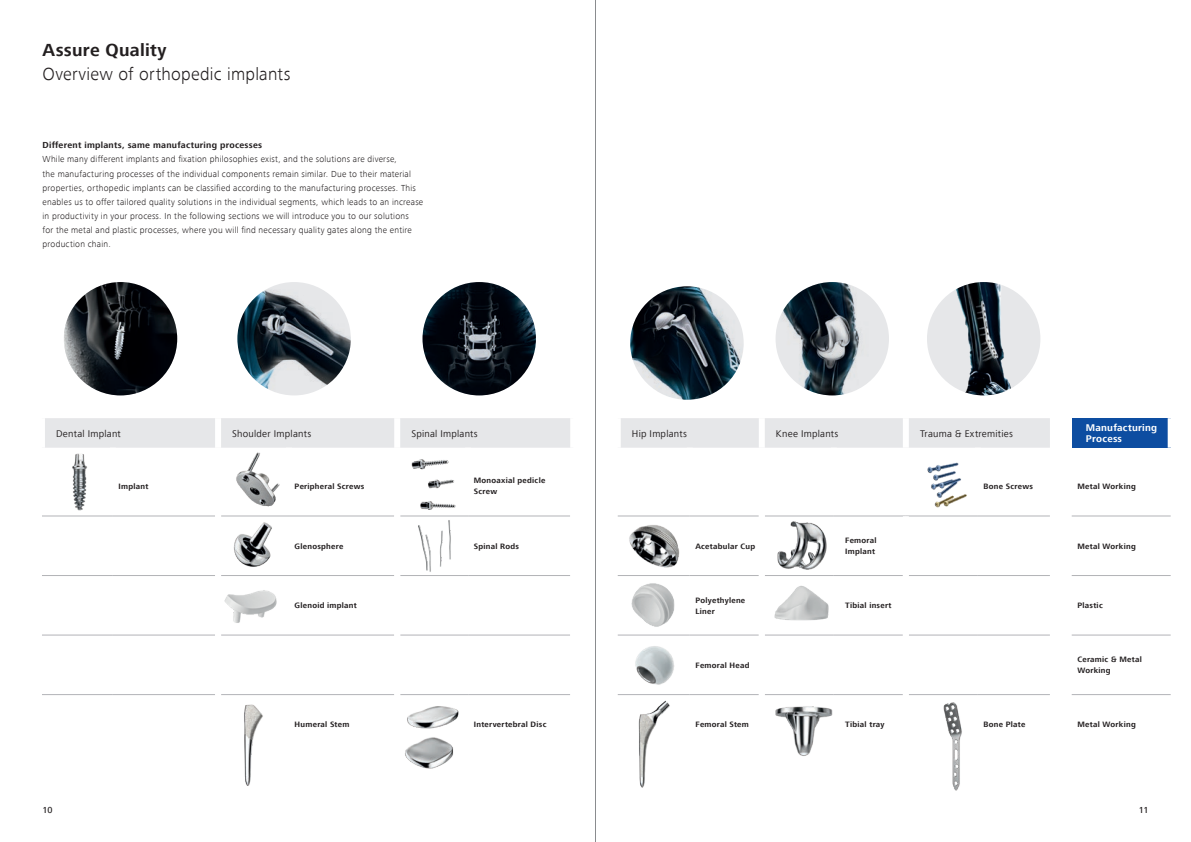
<style>
.page{position:relative;width:1191px;height:842px;background:#fff}
.page>*{position:absolute;margin:0;border:0;box-sizing:border-box;transform-origin:0 0}
.t1{font:300 18px "ZEISS Frutiger Next W1 G";letter-spacing:.015em;color:#231f20}
.t2{font:700 18px "ZEISS Frutiger Next W1 G";letter-spacing:.015em;color:#231f20}
.t3{font:10px "ZEISS Frutiger Next W1 G";letter-spacing:.025em;color:#231f20}
.t4{font:700 10px/11px "ZEISS Frutiger Next W1 G";letter-spacing:.025em;color:#fff}
.t5{font:300 9px/14.1px "ZEISS Frutiger Next W1 G";letter-spacing:.03em;color:#231f20}
.t6{font:700 9px "ZEISS Frutiger Next W1 G";letter-spacing:.03em;color:#231f20}
.t7{font:500 9px "ZEISS Frutiger Next W1 G";color:#231f20}
.t8{font:700 8px/11px "ZEISS Frutiger Next W1 G";letter-spacing:.03em;color:#231f20}
</style>
<div class="page">
<img style="left:630px;top:286px;width:113px;height:114px">
<img style="left:237px;top:282px;width:114px;height:113px">
<img style="left:775px;top:282px;width:114px;height:113px">
<img style="left:422px;top:282px;width:114px;height:113px">
<div style="left:45px;top:418px;width:1005px;height:30px;background:#e6e7e9"></div>
<div style="left:1071px;top:418px;width:99px;height:30px;background:#0d4da1"></div>
<hr style="left:42px;top:516px;width:71px;height:1px;background:#b2b3b7">
<hr style="left:113px;top:516px;width:102px;height:1px;background:#b2b3b7">
<hr style="left:221px;top:516px;width:68px;height:1px;background:#b2b3b7">
<hr style="left:289px;top:516px;width:105px;height:1px;background:#b2b3b7">
<hr style="left:400px;top:516px;width:68px;height:1px;background:#b2b3b7">
<hr style="left:468px;top:516px;width:102px;height:1px;background:#b2b3b7">
<hr style="left:618px;top:516px;width:72px;height:1px;background:#b2b3b7">
<hr style="left:690px;top:516px;width:69px;height:1px;background:#b2b3b7">
<hr style="left:765px;top:516px;width:69px;height:1px;background:#b2b3b7">
<hr style="left:834px;top:516px;width:72px;height:1px;background:#b2b3b7">
<hr style="left:906px;top:516px;width:72px;height:1px;background:#b2b3b7">
<hr style="left:978px;top:516px;width:72px;height:1px;background:#b2b3b7">
<hr style="left:1071px;top:516px;width:99px;height:1px;background:#b2b3b7">
<hr style="left:42px;top:575px;width:71px;height:1px;background:#b2b3b7">
<hr style="left:113px;top:575px;width:102px;height:1px;background:#b2b3b7">
<hr style="left:221px;top:575px;width:68px;height:1px;background:#b2b3b7">
<hr style="left:289px;top:575px;width:105px;height:1px;background:#b2b3b7">
<hr style="left:400px;top:575px;width:68px;height:1px;background:#b2b3b7">
<hr style="left:468px;top:575px;width:102px;height:1px;background:#b2b3b7">
<hr style="left:618px;top:575px;width:72px;height:1px;background:#b2b3b7">
<hr style="left:690px;top:575px;width:69px;height:1px;background:#b2b3b7">
<hr style="left:765px;top:575px;width:69px;height:1px;background:#b2b3b7">
<hr style="left:834px;top:575px;width:69px;height:1px;background:#b2b3b7">
<hr style="left:909px;top:575px;width:69px;height:1px;background:#b2b3b7">
<hr style="left:978px;top:575px;width:72px;height:1px;background:#b2b3b7">
<hr style="left:1071px;top:575px;width:99px;height:1px;background:#b2b3b7">
<hr style="left:42px;top:635px;width:71px;height:1px;background:#b2b3b7">
<hr style="left:113px;top:635px;width:102px;height:1px;background:#b2b3b7">
<hr style="left:221px;top:635px;width:68px;height:1px;background:#b2b3b7">
<hr style="left:289px;top:635px;width:105px;height:1px;background:#b2b3b7">
<hr style="left:400px;top:635px;width:68px;height:1px;background:#b2b3b7">
<hr style="left:468px;top:635px;width:102px;height:1px;background:#b2b3b7">
<hr style="left:618px;top:635px;width:72px;height:1px;background:#b2b3b7">
<hr style="left:690px;top:635px;width:69px;height:1px;background:#b2b3b7">
<hr style="left:765px;top:635px;width:69px;height:1px;background:#b2b3b7">
<hr style="left:834px;top:635px;width:69px;height:1px;background:#b2b3b7">
<hr style="left:909px;top:635px;width:69px;height:1px;background:#b2b3b7">
<hr style="left:978px;top:635px;width:72px;height:1px;background:#b2b3b7">
<hr style="left:1071px;top:635px;width:99px;height:1px;background:#b2b3b7">
<hr style="left:42px;top:694px;width:71px;height:1px;background:#b2b3b7">
<hr style="left:113px;top:694px;width:102px;height:1px;background:#b2b3b7">
<hr style="left:221px;top:694px;width:68px;height:1px;background:#b2b3b7">
<hr style="left:289px;top:694px;width:105px;height:1px;background:#b2b3b7">
<hr style="left:400px;top:694px;width:68px;height:1px;background:#b2b3b7">
<hr style="left:468px;top:694px;width:102px;height:1px;background:#b2b3b7">
<hr style="left:618px;top:694px;width:72px;height:1px;background:#b2b3b7">
<hr style="left:690px;top:694px;width:69px;height:1px;background:#b2b3b7">
<hr style="left:765px;top:694px;width:69px;height:1px;background:#b2b3b7">
<hr style="left:834px;top:694px;width:69px;height:1px;background:#b2b3b7">
<hr style="left:909px;top:694px;width:69px;height:1px;background:#b2b3b7">
<hr style="left:978px;top:694px;width:72px;height:1px;background:#b2b3b7">
<hr style="left:1071px;top:694px;width:99px;height:1px;background:#b2b3b7">
<div style="left:215px;top:418px;width:6px;height:30px;background:#fff"></div>
<div style="left:394px;top:418px;width:6px;height:30px;background:#fff"></div>
<div style="left:570px;top:418px;width:6px;height:30px;background:#fff"></div>
<div style="left:615px;top:418px;width:6px;height:30px;background:#fff"></div>
<div style="left:759px;top:418px;width:6px;height:30px;background:#fff"></div>
<div style="left:903px;top:418px;width:6px;height:30px;background:#fff"></div>
<div style="left:1167px;top:418px;width:6px;height:30px;background:#fff"></div>
<div style="left:903px;top:516px;width:6px;height:59px;background:#fff"></div>
<img style="left:927px;top:282px;width:113px;height:113px;border-radius:57px">
<img style="left:400px;top:439px;width:57px;height:71px">
<img style="left:405px;top:706px;width:54px;height:63px">
<img style="left:413px;top:515px;width:46px;height:57px">
<img style="left:72px;top:453px;width:15px;height:57px">
<img style="left:943px;top:694px;width:35px;height:97px">
<img style="left:909px;top:447px;width:67px;height:61px">
<img style="left:638px;top:700px;width:32px;height:88px">
<img style="left:635px;top:646px;width:39px;height:39px">
<img style="left:631px;top:583px;width:44px;height:44px">
<img style="left:629px;top:525px;width:51px;height:43px">
<img style="left:775px;top:706px;width:57px;height:50px">
<img style="left:774px;top:585px;width:55px;height:36px">
<img style="left:777px;top:521px;width:50px;height:48px">
<img style="left:244px;top:704px;width:19px;height:82px">
<img style="left:224px;top:590px;width:53px;height:33px">
<img style="left:233px;top:522px;width:39px;height:45px">
<img style="left:236px;top:452px;width:44px;height:55px">
<img style="left:64px;top:282px;width:113px;height:113px;border-radius:57px">
<hr style="left:595px;top:0;width:1px;height:842px;background:#8a8c8f">
<h1 class="t2" style="left:43px;top:39px;width:126px">Assure Quality</h1>
<h1 class="t1" style="left:43px;top:63px;width:249px">Overview of orthopedic implants</h1>
<p class="t6" style="left:43px;top:140px;width:221px">Different implants, same manufacturing processes</p>
<p class="t5" style="left:43px;top:152px;width:382px">While many different implants and fixation philosophies exist, and the solutions are diverse,<br>the manufacturing processes of the individual components remain similar. Due to their material properties, orthopedic implants can be classified according to the manufacturing processes. This enables us to offer tailored quality solutions in the individual segments, which leads to an increase in productivity in your process. In the following sections we will introduce you to our solutions<br>for the metal and plastic processes, where you will find necessary quality gates along the entire production chain.</p>
<p class="t3" style="left:56px;top:427px;width:66px">Dental Implant</p>
<p class="t3" style="left:232px;top:427px;width:80px">Shoulder Implants</p>
<p class="t3" style="left:411px;top:427px;width:68px">Spinal Implants</p>
<p class="t3" style="left:632px;top:427px;width:57px">Hip Implants</p>
<p class="t3" style="left:776px;top:427px;width:64px">Knee Implants</p>
<p class="t3" style="left:920px;top:427px;width:94px">Trauma &amp; Extremities</p>
<p class="t4" style="left:1085px;top:422px;width:73px">Manufacturing<br>Process</p>
<p class="t8" style="left:119px;top:481px;width:31px">Implant</p>
<p class="t8" style="left:295px;top:481px;width:71px">Peripheral Screws</p>
<p class="t8" style="left:474px;top:476px;width:73px">Monoaxial pedicle<br>Screw</p>
<p class="t8" style="left:983px;top:481px;width:51px">Bone Screws</p>
<p class="t8" style="left:1077px;top:481px;width:60px">Metal Working</p>
<p class="t8" style="left:295px;top:541px;width:50px">Glenosphere</p>
<p class="t8" style="left:474px;top:541px;width:47px">Spinal Rods</p>
<p class="t8" style="left:695px;top:541px;width:61px">Acetabular Cup</p>
<p class="t8" style="left:845px;top:535px;width:33px">Femoral<br>Implant</p>
<p class="t8" style="left:1077px;top:541px;width:60px">Metal Working</p>
<p class="t8" style="left:295px;top:600px;width:64px">Glenoid implant</p>
<p class="t8" style="left:695px;top:595px;width:51px">Polyethylene<br>Liner</p>
<p class="t8" style="left:845px;top:600px;width:48px">Tibial insert</p>
<p class="t8" style="left:1077px;top:600px;width:27px">Plastic</p>
<p class="t8" style="left:695px;top:660px;width:55px">Femoral Head</p>
<p class="t8" style="left:1077px;top:654px;width:66px">Ceramic &amp; Metal<br>Working</p>
<p class="t8" style="left:295px;top:719px;width:56px">Humeral Stem</p>
<p class="t8" style="left:474px;top:719px;width:74px">Intervertebral Disc</p>
<p class="t8" style="left:695px;top:719px;width:55px">Femoral Stem</p>
<p class="t8" style="left:845px;top:719px;width:41px">Tibial tray</p>
<p class="t8" style="left:983px;top:719px;width:43px">Bone Plate</p>
<p class="t8" style="left:1077px;top:719px;width:60px">Metal Working</p>
<p class="t7" style="left:43px;top:805px;width:11px">10</p>
<p class="t7" style="left:1138px;top:805px;width:11px">11</p>
</div>
